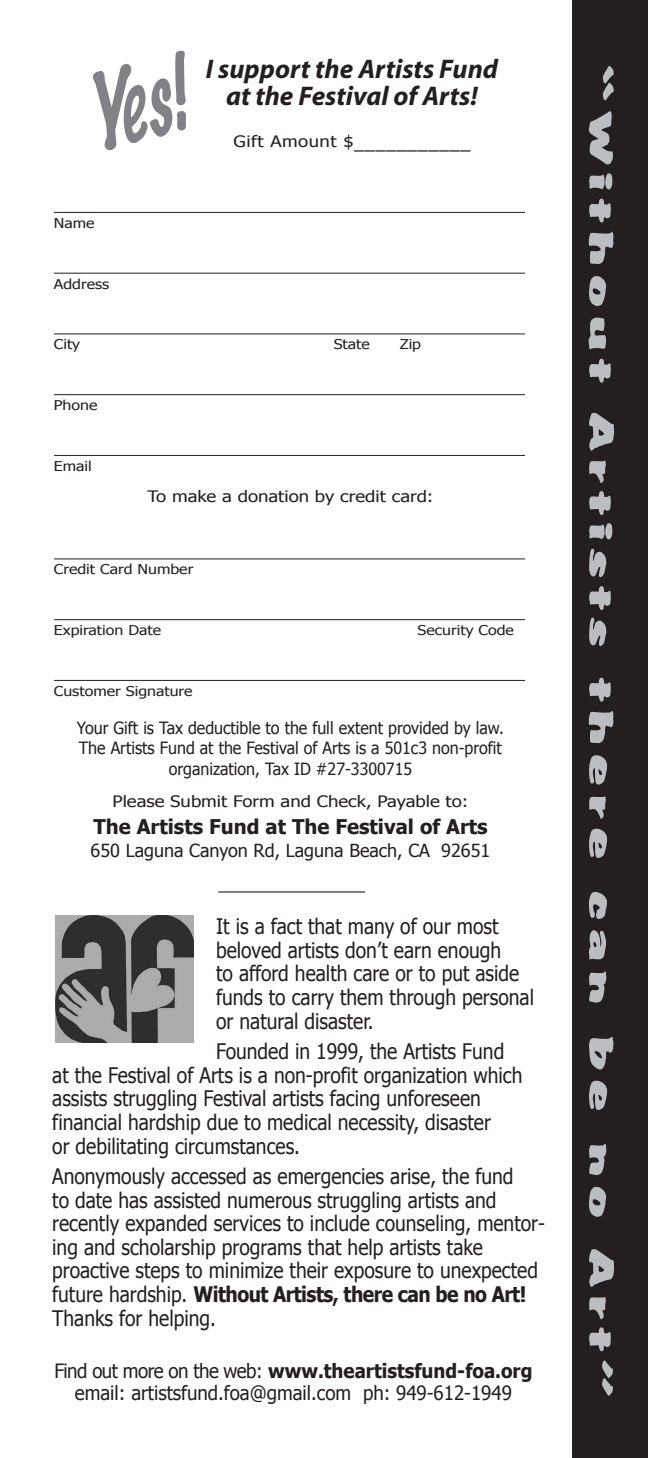
<style>
.page{position:relative;width:648px;height:1458px;background:#fff}
.page>*{position:absolute;margin:0;border:0;box-sizing:border-box;transform-origin:0 0}
.t1{font:italic 100 93.6px "Marker Felt";color:#808285;scale:.72 1}
.t2{font:italic 700 27px/27px "Myriad";color:#231f20;text-align:center}
.t3{font:21.38px/23.6px "Tahoma";color:#231f20;scale:.9 1}
.t4{font:700 20.25px "Tahoma";color:#231f20}
.t5{font:19.8px/22.5px "Tahoma";color:#231f20;text-align:center;scale:.95 1}
.t6{font:18px "Tahoma";color:#231f20}
.t7{font:16.88px/20.2px "Tahoma";color:#231f20;text-align:center;scale:.95 1}
.t8{font:15.75px "Tahoma";color:#231f20;scale:1.18 1}
.t9{font:15.75px "Tahoma";letter-spacing:.025em;color:#231f20;scale:1.18 1}
.t10{font:13.5px "Tahoma";color:#231f20;scale:1.18 1}
.s1{font-weight:700}
</style>
<div class="page">
<div style="left:572px;top:0;width:76px;height:1458px;background:#231f20"></div>
<hr style="left:54px;top:212px;width:471px;height:1px;background:#231f20">
<hr style="left:54px;top:273px;width:471px;height:1px;background:#231f20">
<hr style="left:54px;top:334px;width:471px;height:1px;background:#231f20">
<hr style="left:54px;top:394px;width:471px;height:1px;background:#231f20">
<hr style="left:54px;top:559px;width:471px;height:1px;background:#231f20">
<hr style="left:54px;top:619px;width:471px;height:1px;background:#231f20">
<hr style="left:54px;top:680px;width:471px;height:1px;background:#231f20">
<hr style="left:54px;top:455px;width:471px;height:1px;background:#231f20">
<hr style="left:218px;top:891px;width:147px;height:2px;background:#231f20">
<img style="left:56px;top:915px;width:138px;height:127px">
<svg style="left:603px;top:66px;width:11px;height:34px"></svg>
<svg style="left:589px;top:111px;width:24px;height:53px"></svg>
<svg style="left:589px;top:173px;width:23px;height:17px"></svg>
<svg style="left:589px;top:199px;width:22px;height:24px"></svg>
<svg style="left:589px;top:232px;width:24px;height:32px"></svg>
<svg style="left:589px;top:276px;width:17px;height:30px"></svg>
<svg style="left:589px;top:318px;width:17px;height:31px"></svg>
<svg style="left:589px;top:359px;width:22px;height:24px"></svg>
<svg style="left:589px;top:413px;width:25px;height:38px"></svg>
<svg style="left:589px;top:461px;width:17px;height:22px"></svg>
<svg style="left:589px;top:491px;width:22px;height:24px"></svg>
<svg style="left:589px;top:523px;width:23px;height:16px"></svg>
<svg style="left:589px;top:549px;width:17px;height:28px"></svg>
<svg style="left:589px;top:586px;width:22px;height:24px"></svg>
<svg style="left:589px;top:618px;width:17px;height:28px"></svg>
<svg style="left:589px;top:678px;width:22px;height:24px"></svg>
<svg style="left:589px;top:711px;width:24px;height:32px"></svg>
<svg style="left:589px;top:755px;width:18px;height:30px"></svg>
<svg style="left:589px;top:797px;width:17px;height:22px"></svg>
<svg style="left:589px;top:829px;width:18px;height:29px"></svg>
<svg style="left:589px;top:892px;width:18px;height:27px"></svg>
<svg style="left:589px;top:930px;width:17px;height:30px"></svg>
<svg style="left:589px;top:971px;width:17px;height:32px"></svg>
<svg style="left:589px;top:1037px;width:25px;height:33px"></svg>
<svg style="left:589px;top:1081px;width:18px;height:29px"></svg>
<svg style="left:589px;top:1144px;width:17px;height:31px"></svg>
<svg style="left:589px;top:1187px;width:17px;height:30px"></svg>
<svg style="left:589px;top:1249px;width:25px;height:38px"></svg>
<svg style="left:589px;top:1297px;width:17px;height:22px"></svg>
<svg style="left:589px;top:1327px;width:22px;height:24px"></svg>
<svg style="left:602px;top:1361px;width:11px;height:35px"></svg>
<h1 class="t1" style="left:66px;top:53px;width:138px;rotate:-15deg">Yes!</h1>
<p class="t2" style="left:206px;top:57px;width:294px">I support the Artists Fund at the Festival of Arts!</p>
<p class="t9" style="left:233px;top:131px;width:103px">Gift Amount $</p>
<p class="t8" style="left:354px;top:140px;width:100px">–––––––––––</p>
<p class="t10" style="left:54px;top:214px;width:36px">Name</p>
<p class="t10" style="left:54px;top:275px;width:48px">Address</p>
<p class="t10" style="left:54px;top:336px;width:24px">City</p>
<p class="t10" style="left:334px;top:336px;width:32px">State</p>
<p class="t10" style="left:400px;top:336px;width:20px">Zip</p>
<p class="t10" style="left:54px;top:397px;width:38px">Phone</p>
<p class="t10" style="left:54px;top:457px;width:34px">Email</p>
<p class="t8" style="left:147px;top:487px;width:244px">To make a donation by credit card:</p>
<p class="t10" style="left:54px;top:561px;width:120px">Credit Card Number</p>
<p class="t10" style="left:54px;top:622px;width:93px">Expiration Date</p>
<p class="t10" style="left:418px;top:622px;width:83px">Security Code</p>
<p class="t10" style="left:54px;top:682px;width:119px">Customer Signature</p>
<p class="t7" style="left:77px;top:717px;width:451px">Your Gift is Tax deductible to the full extent provided by law.<br>The Artists Fund at the Festival of Arts is a 501c3 non-profit organization, Tax ID #27-3300715</p>
<p class="t8" style="left:112px;top:792px;width:303px">Please Submit Form and Check, Payable to:</p>
<p class="t4" style="left:93px;top:814px;width:396px">The Artists Fund at The Festival of Arts</p>
<p class="t6" style="left:91px;top:839px;width:401px">650 Laguna Canyon Rd, Laguna Beach, CA 92651</p>
<p class="t3" style="left:216px;top:914px;width:355px">It is a fact that many of our most beloved artists don’t earn enough<br>to afford health care or to put aside funds to carry them through personal or natural disaster.</p>
<p class="t3" style="left:52px;top:1039px;width:524px;text-indent:164px">Founded in 1999, the Artists Fund at the Festival of Arts is a non-profit organization which assists struggling Festival artists facing unforeseen financial hardship due to medical necessity, disaster<br>or debilitating circumstances.</p>
<p class="t3" style="left:52px;top:1164px;width:549px">Anonymously accessed as emergencies arise, the fund<br>to date has assisted numerous struggling artists and recently expanded services to include counseling, mentor&shy;ing and scholarship programs that help artists take proactive steps to minimize their exposure to unexpected future hardship. <span class="s1">Without Artists, there can be no Art!<br></span>Thanks for helping.</p>
<p class="t5" style="left:54px;top:1359px;width:505px">Find out more on the web: <span class="s1">www.theartistsfund-foa.org </span>email: artistsfund.foa@gmail.com ph: 949-612-1949</p>
</div>
